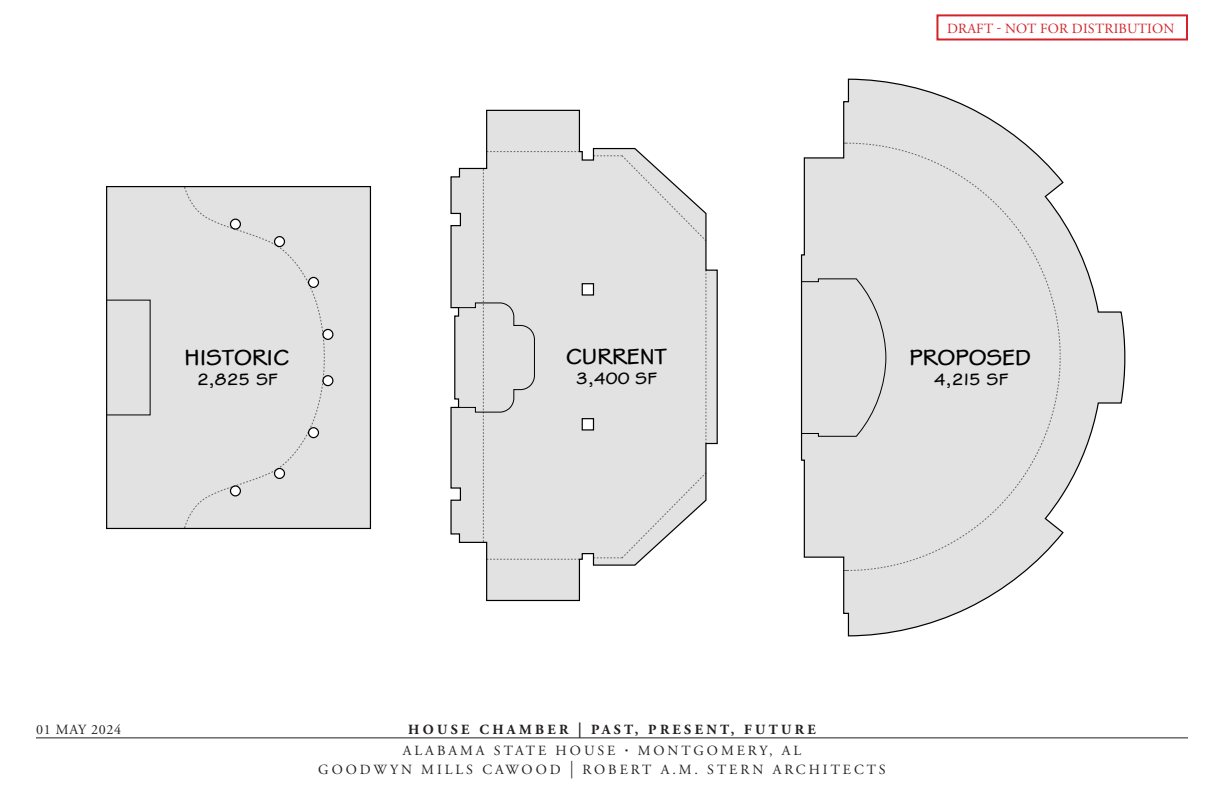
<style>
.page{position:relative;width:1224px;height:792px;background:#fff}
.page>*{position:absolute;margin:0;border:0;box-sizing:border-box;transform-origin:0 0}
.t1{font:22.9px "Stylus ITCTT Bold";color:#000}
.t2{font:17.1px "Stylus ITCTT Bold";color:#000}
.t3{font:14px/19px "Adobe Garamond Pro";letter-spacing:.215em;color:#231f20;text-align:center}
.t4{font:700 14px "Adobe Garamond Pro";letter-spacing:.24em;color:#231f20}
.t5{font:14px "Adobe Garamond Pro";letter-spacing:.015em;color:#d2232a}
.t6{font:14px "Adobe Garamond Pro";letter-spacing:.05em;color:#231f20}
.s1{font-size:15.4px}
.s2{font-weight:700}
.s3{font-size:17.5px}
</style>
<div class="page">
<hr style="left:36px;top:738px;width:1152px;height:1px;background:#231f20">
<div style="left:936px;top:14px;width:252px;height:26px;border:2px solid #d2232a"></div>
<div style="left:108px;top:188px;width:261px;height:339px;background:#e2e2e2"></div>
<div style="left:230px;top:485px;width:11px;height:12px;border:1px solid #000;border-radius:50%"></div>
<div style="left:274px;top:468px;width:11px;height:11px;border:1px solid #000;border-radius:50%"></div>
<div style="left:308px;top:427px;width:11px;height:11px;border:1px solid #000;border-radius:50%"></div>
<div style="left:322px;top:375px;width:12px;height:11px;border:1px solid #000;border-radius:50%"></div>
<div style="left:230px;top:218px;width:11px;height:12px;border:1px solid #000;border-radius:50%"></div>
<div style="left:274px;top:236px;width:11px;height:11px;border:1px solid #000;border-radius:50%"></div>
<div style="left:308px;top:277px;width:11px;height:11px;border:1px solid #000;border-radius:50%"></div>
<div style="left:322px;top:329px;width:12px;height:11px;border:1px solid #000;border-radius:50%"></div>
<div style="left:106px;top:186px;width:265px;height:343px;border:1px solid #000"></div>
<svg style="left:800px;top:78px;width:326px;height:559px"></svg>
<svg style="left:450px;top:109px;width:268px;height:493px"></svg>
<h1 class="t1" style="left:185px;top:343px;width:106px">HISTORIC</h1>
<p class="t5" style="left:947px;top:20px;width:229px">DRAFT - NOT FOR DISTRIBUTION</p>
<h1 class="t1" style="left:566px;top:342px;width:102px">CURRENT</h1>
<h1 class="t1" style="left:909px;top:343px;width:123px">PROPOSED</h1>
<p class="t2" style="left:576px;top:368px;width:82px">3,400 SF</p>
<p class="t2" style="left:197px;top:369px;width:82px">2,825 SF</p>
<p class="t2" style="left:934px;top:369px;width:76px">4,215 SF</p>
<p class="t6" style="left:36px;top:721px;width:87px">01 MAY 2024</p>
<p class="t4" style="left:408px;top:721px;width:409px">HOUSE CHAMBER <span class="s1">|</span> PAST, PRESENT, FUTURE</p>
<p class="t3" style="left:318px;top:741px;width:569px">ALABAMA STATE HOUSE <span class="s2">·</span> MONTGOMERY, AL<br>GOODWYN MILLS CAWOOD <span class="s3">|</span> ROBERT A.M. STERN ARCHITECTS</p>
</div>
